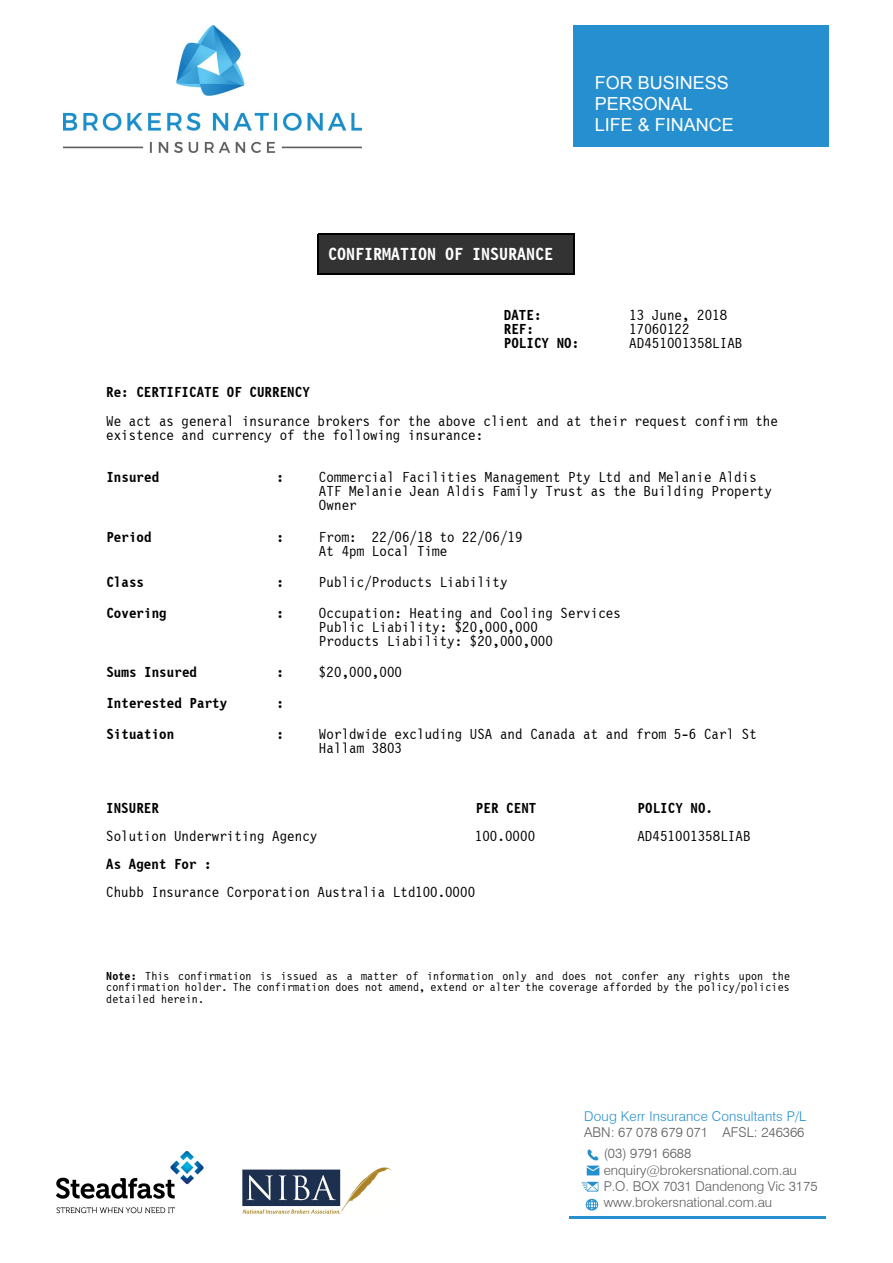
<style>
.page{position:relative;width:893px;height:1263px;background:#fff}
.page>*{position:absolute;margin:0;border:0;box-sizing:border-box;transform-origin:0 0}
.t1{font:18px/20.7px "Arial";color:#fff}
.t2{font:700 18px "Letter Gothic SWC";color:#fff}
.t3{font:15px/14.1px "Letter Gothic SWC";letter-spacing:.005em;color:#000}
.t4{font:700 15px "Letter Gothic SWC";letter-spacing:.005em;color:#000}
.t5{font:13.5px/16.2px "Swis 721 Lt BT";color:#5c5c5c}
.t6{font:13.5px "Swis 721 Lt BT";letter-spacing:.01em;color:#268fcf}
.t7{font:12px/11.4px "Letter Gothic SWC";letter-spacing:.01em;color:#000;text-align:justify}
.s1{font-weight:700}
</style>
<div class="page">
<div style="left:574px;top:25px;width:255px;height:122px;background:#268fcf"></div>
<img style="left:64px;top:25px;width:297px;height:127px">
<div style="left:318px;top:234px;width:257px;height:41px;background:#333"></div>
<hr style="left:318px;top:234px;width:1px;height:41px;background:#000">
<hr style="left:573px;top:234px;width:2px;height:41px;background:#000">
<hr style="left:318px;top:234px;width:257px;height:1px;background:#000">
<hr style="left:318px;top:273px;width:257px;height:2px;background:#000">
<hr style="left:569px;top:1216px;width:257px;height:2px;background:#268fcf">
<img style="left:242px;top:1167px;width:149px;height:47px">
<img style="left:56px;top:1150px;width:148px;height:63px">
<svg style="left:588px;top:1149px;width:10px;height:11px"></svg>
<svg style="left:587px;top:1166px;width:13px;height:9px"></svg>
<svg style="left:586px;top:1198px;width:13px;height:13px"></svg>
<img style="left:581px;top:1182px;width:18px;height:9px">
<p class="t1" style="left:595px;top:74px;width:141px">FOR BUSINESS<br>PERSONAL<br>LIFE &amp; FINANCE</p>
<p class="t2" style="left:328px;top:247px;width:226px">CONFIRMATION OF INSURANCE</p>
<p class="t4" style="left:504px;top:308px;width:39px">DATE:</p>
<p class="t3" style="left:629px;top:309px;width:100px">13 June, 2018</p>
<p class="t4" style="left:504px;top:322px;width:32px">REF:</p>
<p class="t3" style="left:629px;top:323px;width:62px">17060122</p>
<p class="t4" style="left:504px;top:336px;width:77px">POLICY NO:</p>
<p class="t3" style="left:629px;top:337px;width:115px">AD451001358LIAB</p>
<p class="t4" style="left:106px;top:386px;width:205px">Re: CERTIFICATE OF CURRENCY</p>
<p class="t3" style="left:106px;top:415px;width:673px">We act as general insurance brokers for the above client and at their request confirm the existence and currency of the following insurance:</p>
<p class="t4" style="left:106px;top:471px;width:54px">Insured</p>
<p class="t4" style="left:276px;top:471px;width:9px">:</p>
<p class="t3" style="left:319px;top:471px;width:454px">Commercial Facilities Management Pty Ltd and Melanie Aldis<br>ATF Melanie Jean Aldis Family Trust as the Building Property<br>Owner</p>
<p class="t4" style="left:106px;top:530px;width:47px">Period</p>
<p class="t4" style="left:276px;top:530px;width:9px">:</p>
<p class="t3" style="left:319px;top:531px;width:205px">From: 22/06/18 to 22/06/19<br>At 4pm Local Time</p>
<p class="t4" style="left:106px;top:575px;width:39px">Class</p>
<p class="t4" style="left:276px;top:575px;width:9px">:</p>
<p class="t3" style="left:319px;top:576px;width:190px">Public/Products Liability</p>
<p class="t4" style="left:106px;top:606px;width:62px">Covering</p>
<p class="t4" style="left:276px;top:606px;width:9px">:</p>
<p class="t3" style="left:319px;top:607px;width:303px">Occupation: Heating and Cooling Services<br>Public Liability: $20,000,000<br>Products Liability: $20,000,000</p>
<p class="t4" style="left:106px;top:666px;width:92px">Sums Insured</p>
<p class="t4" style="left:276px;top:666px;width:9px">:</p>
<p class="t3" style="left:319px;top:666px;width:85px">$20,000,000</p>
<p class="t4" style="left:106px;top:697px;width:122px">Interested Party</p>
<p class="t4" style="left:276px;top:697px;width:9px">:</p>
<p class="t4" style="left:106px;top:728px;width:69px">Situation</p>
<p class="t4" style="left:276px;top:728px;width:9px">:</p>
<p class="t3" style="left:319px;top:728px;width:439px">Worldwide excluding USA and Canada at and from 5-6 Carl St<br>Hallam 3803</p>
<p class="t4" style="left:106px;top:801px;width:54px">INSURER</p>
<p class="t4" style="left:476px;top:801px;width:62px">PER CENT</p>
<p class="t4" style="left:638px;top:801px;width:77px">POLICY NO.</p>
<p class="t3" style="left:106px;top:830px;width:213px">Solution Underwriting Agency</p>
<p class="t3" style="left:475px;top:830px;width:62px">100.0000</p>
<p class="t3" style="left:637px;top:830px;width:115px">AD451001358LIAB</p>
<p class="t4" style="left:106px;top:858px;width:107px">As Agent For :</p>
<p class="t3" style="left:106px;top:886px;width:370px">Chubb Insurance Corporation Australia Ltd100.0000</p>
<p class="t7" style="left:106px;top:971px;width:685px"><span class="s1">Note:</span> This confirmation is issued as a matter of information only and does not confer any rights upon the confirmation holder. The confirmation does not amend, extend or alter the coverage afforded by the policy/policies detailed herein.</p>
<p class="t6" style="left:584px;top:1110px;width:223px">Doug Kerr Insurance Consultants P/L</p>
<p class="t5" style="left:604px;top:1122px;width:202px;line-height:21.6px;text-indent:-19px">ABN: 67 078 679 071 AFSL: 246366 (03) 9791 6688</p>
<p class="t5" style="left:604px;top:1163px;width:215px">enquiry@brokersnational.com.au<br>P.O. BOX 7031 Dandenong Vic 3175 www.brokersnational.com.au</p>
</div>
